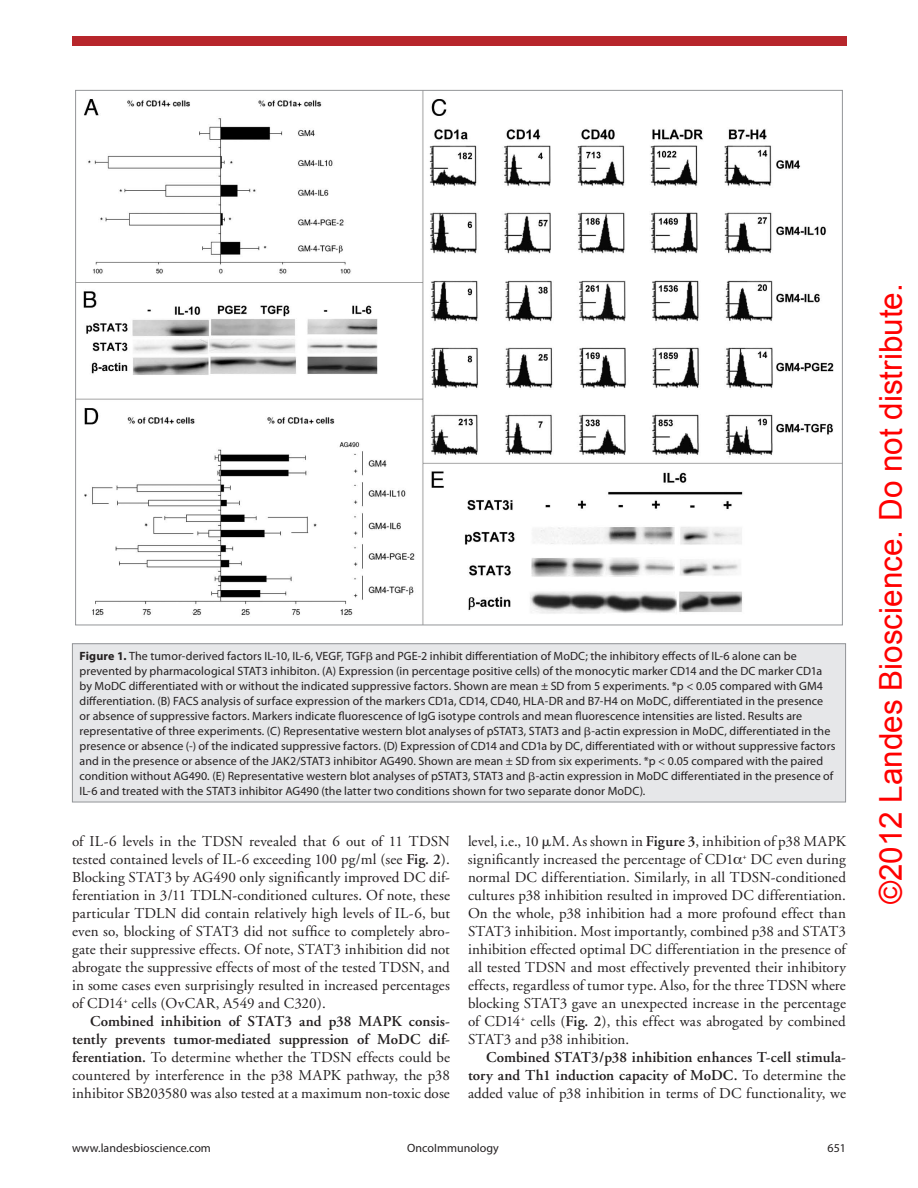
<style>
.page{position:relative;width:918px;height:1188px;background:#fff}
.page>*{position:absolute;margin:0;border:0;box-sizing:border-box;transform-origin:0 0}
.t1{font:31.5px "Arial";color:#f00}
.t2{font:15px/18px "Adobe Garamond";letter-spacing:.005em;color:#231f20;text-align:justify}
.t3{font:600 15px/18px "Adobe Garamond";letter-spacing:.01em;color:#231f20;text-align:justify}
.t4{font:12px/15px "Myriad Pro";letter-spacing:.01em;color:#231f20}
.s1{font-weight:700}
.s2{font-family:"Universal Std Greekw Math Pi"}
.s3{font-weight:600}
.s4{font-weight:400}
</style>
<div class="page">
<div style="left:72px;top:36px;width:774px;height:10px;background:#b7262b"></div>
<img style="left:77px;top:92px;width:764px;height:531px">
<div style="left:72px;top:644px;width:774px;height:158px;background:#e6e7e9"></div>
<div style="left:72px;top:643px;width:774px;height:159px;border:1px solid #939598"></div>
<p class="t4" style="left:80px;top:648px;width:745px"><span class="s1">Figure 1.</span> The tumor-derived factors IL-10, IL-6, VEGF, TGF<span class="s2">β</span> and PGE-2 inhibit differentiation of MoDC; the inhibitory effects of IL-6 alone can be prevented by pharmacological STAT3 inhibiton. (A) Expression (in percentage positive cells) of the monocytic marker CD14 and the DC marker CD1a by MoDC differentiated with or without the indicated suppressive factors. Shown are mean ± SD from 5 experiments. *p &lt; 0.05 compared with GM4 differentiation. (B) FACS</p>
<p class="t4" style="left:79px;top:693px;width:758px;text-indent:122px">analysis of surface expression of the markers CD1a, CD14, CD40, HLA-DR and B7-H4 on MoDC, differentiated in the presence or absence of suppressive factors. Markers indicate fluorescence of IgG isotype controls and mean fluorescence intensities are listed. Results are representative of three experiments. (C) Representative western blot analyses of pSTAT3, STAT3 and <span class="s2">β</span>-actin expression in MoDC, differentiated in the presence or absence (-) of the indicated suppressive factors. (D) Expression of CD14 and CD1a by DC, differentiated with or without suppressive factors and in the presence or absence of the JAK2/STAT3 inhibitor AG490. Shown are mean ± SD from six experiments. *p &lt; 0.05 compared with the paired condition without AG490. (E) Representative western blot analyses of pSTAT3, STAT3 and <span class="s2">β</span>-actin expression in MoDC differentiated in the presence of IL-6 and treated with the STAT3 inhibitor AG490 (the latter two conditions shown for two separate donor MoDC).</p>
<p class="t2" style="left:72px;top:833px;width:379px">of IL-6 levels in the TDSN revealed that 6 out of 11 TDSN tested contained levels of IL-6 exceeding 100 pg/ml (see <span class="s3">Fig. 2</span>).<br>Blocking STAT3 by AG490 only significantly improved DC dif&shy;ferentiation in 3/11 TDLN-conditioned cultures. Of note, these particular TDLN did contain relatively high levels of IL-6, but even so, blocking of STAT3 did not suffice to completely abro&shy;gate their suppressive effects. Of note, STAT3 inhibition did not abrogate the suppressive effects of most of the tested TDSN, and in some cases even surprisingly resulted in increased percentages of CD14<sup>+</sup> cells (OvCAR, A549 and C320).</p>
<p class="t2" style="left:72px;top:1013px;width:379px;text-indent:18px"><span class="s3">Combined inhibition of STAT3 and p38 MAPK consis&shy;tently prevents tumor-mediated suppression of MoDC dif&shy;ferentiation.</span> To determine whether the TDSN effects could be countered by interference in the p38 MAPK pathway, the p38 inhibitor SB203580 was also tested at a maximum non-toxic dose</p>
<p class="t2" style="left:468px;top:833px;width:380px">level, i.e., 10 <span class="s2">μ</span>M. As shown in <span class="s3">Figure 3</span>, inhibition of p38 MAPK significantly increased the percentage of CD1 <sup>+</sup> DC even during normal DC differentiation. Similarly, in all TDSN-conditioned cultures p38 inhibition resulted in improved DC differentiation.<br>On the whole, p38 inhibition had a more profound effect than STAT3 inhibition. Most importantly, combined p38 and STAT3 inhibition effected optimal DC differentiation in the presence of all tested TDSN and most effectively prevented their inhibitory effects, regardless of tumor type. Also, for the three TDSN where blocking STAT3 gave an unexpected increase in the percentage of CD14<sup>+</sup> cells (<span class="s3">Fig. 2</span>), this effect was abrogated by combined STAT3 and p38 inhibition.</p>
<p class="t3" style="left:468px;top:1049px;width:379px;text-indent:18px">Combined STAT3/p38 inhibition enhances T-cell stimula&shy;tory and Th1 induction capacity of MoDC. <span class="s4">To determine the added value of p38 inhibition in terms of DC functionality, we</span></p>
<p class="t4" style="left:72px;top:1140px;width:140px">www.landesbioscience.com</p>
<p class="t4" style="left:407px;top:1140px;width:93px">OncoImmunology</p>
<p class="t4" style="left:828px;top:1140px;width:20px">651</p>
<h1 class="t1" style="left:870px;top:904px;width:622px;rotate:-90deg">©2012 Landes Bioscience. Do not distribute.</h1>
</div>
